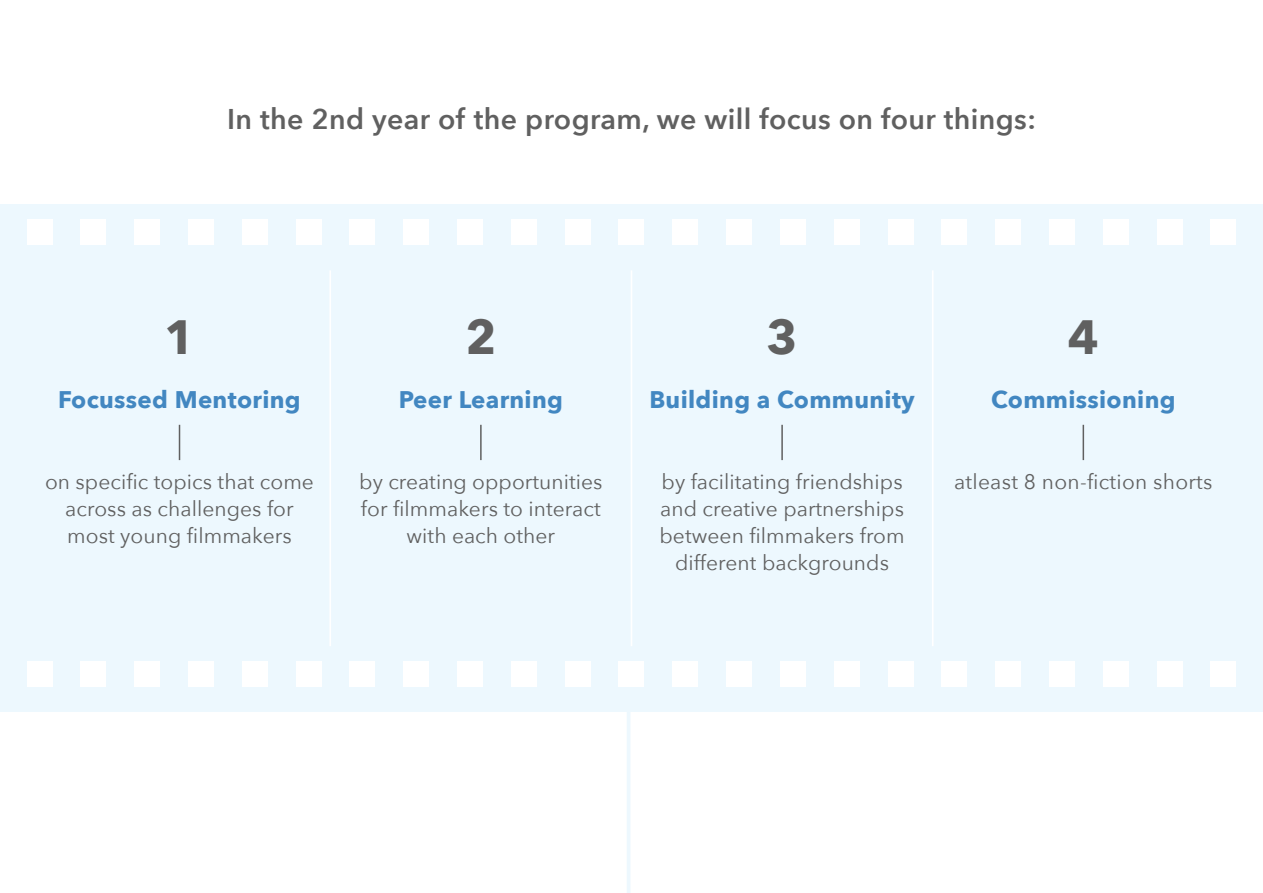
<style>
.page{position:relative;width:1263px;height:893px;background:#fff}
.page>*{position:absolute;margin:0;border:0;box-sizing:border-box;transform-origin:0 0}
.t1{font:700 48px "Avenir Next";color:#606060}
.t2{font:600 28.5px "Avenir Next";letter-spacing:.015em;color:#606060}
.t3{font:700 24px "Avenir Next";letter-spacing:.015em;color:#4287c1}
.t4{font:21px/27px "Avenir Next";letter-spacing:.005em;color:#606060;text-align:center}
</style>
<div class="page">
<div style="left:0;top:204px;width:1263px;height:508px;background:#edf8fe"></div>
<hr style="left:631px;top:270px;width:1px;height:376px;background:#fff">
<hr style="left:329px;top:270px;width:2px;height:376px;background:#fff">
<div style="left:27px;top:219px;width:25px;height:26px;background:#fff"></div>
<div style="left:80px;top:219px;width:26px;height:26px;background:#fff"></div>
<div style="left:134px;top:219px;width:26px;height:26px;background:#fff"></div>
<div style="left:188px;top:219px;width:26px;height:26px;background:#fff"></div>
<div style="left:242px;top:219px;width:26px;height:26px;background:#fff"></div>
<div style="left:296px;top:219px;width:25px;height:26px;background:#fff"></div>
<div style="left:349px;top:219px;width:26px;height:26px;background:#fff"></div>
<div style="left:403px;top:219px;width:26px;height:26px;background:#fff"></div>
<div style="left:457px;top:219px;width:26px;height:26px;background:#fff"></div>
<div style="left:511px;top:219px;width:26px;height:26px;background:#fff"></div>
<div style="left:565px;top:219px;width:26px;height:26px;background:#fff"></div>
<div style="left:618px;top:219px;width:26px;height:26px;background:#fff"></div>
<div style="left:672px;top:219px;width:26px;height:26px;background:#fff"></div>
<div style="left:726px;top:219px;width:26px;height:26px;background:#fff"></div>
<div style="left:780px;top:219px;width:26px;height:26px;background:#fff"></div>
<div style="left:834px;top:219px;width:26px;height:26px;background:#fff"></div>
<div style="left:888px;top:219px;width:25px;height:26px;background:#fff"></div>
<div style="left:941px;top:219px;width:26px;height:26px;background:#fff"></div>
<div style="left:995px;top:219px;width:26px;height:26px;background:#fff"></div>
<div style="left:1049px;top:219px;width:26px;height:26px;background:#fff"></div>
<div style="left:1103px;top:219px;width:26px;height:26px;background:#fff"></div>
<div style="left:1157px;top:219px;width:25px;height:26px;background:#fff"></div>
<div style="left:1210px;top:219px;width:26px;height:26px;background:#fff"></div>
<div style="left:27px;top:661px;width:25px;height:25px;background:#fff"></div>
<div style="left:80px;top:661px;width:26px;height:25px;background:#fff"></div>
<div style="left:134px;top:661px;width:26px;height:25px;background:#fff"></div>
<div style="left:188px;top:661px;width:26px;height:25px;background:#fff"></div>
<div style="left:242px;top:661px;width:26px;height:25px;background:#fff"></div>
<div style="left:296px;top:661px;width:25px;height:25px;background:#fff"></div>
<div style="left:349px;top:661px;width:26px;height:25px;background:#fff"></div>
<div style="left:403px;top:661px;width:26px;height:25px;background:#fff"></div>
<div style="left:457px;top:661px;width:26px;height:25px;background:#fff"></div>
<div style="left:511px;top:661px;width:26px;height:25px;background:#fff"></div>
<div style="left:565px;top:661px;width:26px;height:25px;background:#fff"></div>
<div style="left:618px;top:661px;width:26px;height:25px;background:#fff"></div>
<div style="left:672px;top:661px;width:26px;height:25px;background:#fff"></div>
<div style="left:726px;top:661px;width:26px;height:25px;background:#fff"></div>
<div style="left:780px;top:661px;width:26px;height:25px;background:#fff"></div>
<div style="left:834px;top:661px;width:26px;height:25px;background:#fff"></div>
<div style="left:888px;top:661px;width:25px;height:25px;background:#fff"></div>
<div style="left:941px;top:661px;width:26px;height:25px;background:#fff"></div>
<div style="left:995px;top:661px;width:26px;height:25px;background:#fff"></div>
<div style="left:1049px;top:661px;width:26px;height:25px;background:#fff"></div>
<div style="left:1103px;top:661px;width:26px;height:25px;background:#fff"></div>
<div style="left:1157px;top:661px;width:25px;height:25px;background:#fff"></div>
<div style="left:1210px;top:661px;width:26px;height:25px;background:#fff"></div>
<hr style="left:627px;top:703px;width:3px;height:190px;background:#edf8fe">
<hr style="left:932px;top:270px;width:1px;height:376px;background:#fff">
<hr style="left:179px;top:425px;width:1px;height:35px;background:#606060">
<hr style="left:480px;top:425px;width:2px;height:35px;background:#606060">
<hr style="left:781px;top:425px;width:2px;height:35px;background:#606060">
<hr style="left:1082px;top:425px;width:2px;height:35px;background:#606060">
<h2 class="t2" style="left:227px;top:94px;width:810px">In the 2nd year of the program, we will focus on four things:</h2>
<h1 class="t1" style="left:164px;top:296px;width:33px">1</h1>
<p class="t3" style="left:58px;top:379px;width:244px">Focussed Mentoring</p>
<p class="t4" style="left:45px;top:468px;width:270px">on specific topics that come across as challenges for most young filmmakers</p>
<h1 class="t1" style="left:465px;top:296px;width:33px">2</h1>
<p class="t3" style="left:399px;top:379px;width:166px">Peer Learning</p>
<p class="t4" style="left:359px;top:468px;width:245px">by creating opportunities for filmmakers to interact with each other</p>
<h1 class="t1" style="left:767px;top:296px;width:33px">3</h1>
<p class="t3" style="left:649px;top:379px;width:267px">Building a Community</p>
<p class="t4" style="left:659px;top:468px;width:247px">by facilitating friendships and creative partnerships between filmmakers from different backgrounds</p>
<h1 class="t1" style="left:1068px;top:296px;width:33px">4</h1>
<p class="t3" style="left:991px;top:379px;width:186px">Commissioning</p>
<p class="t4" style="left:954px;top:468px;width:260px">atleast 8 non-fiction shorts</p>
</div>
